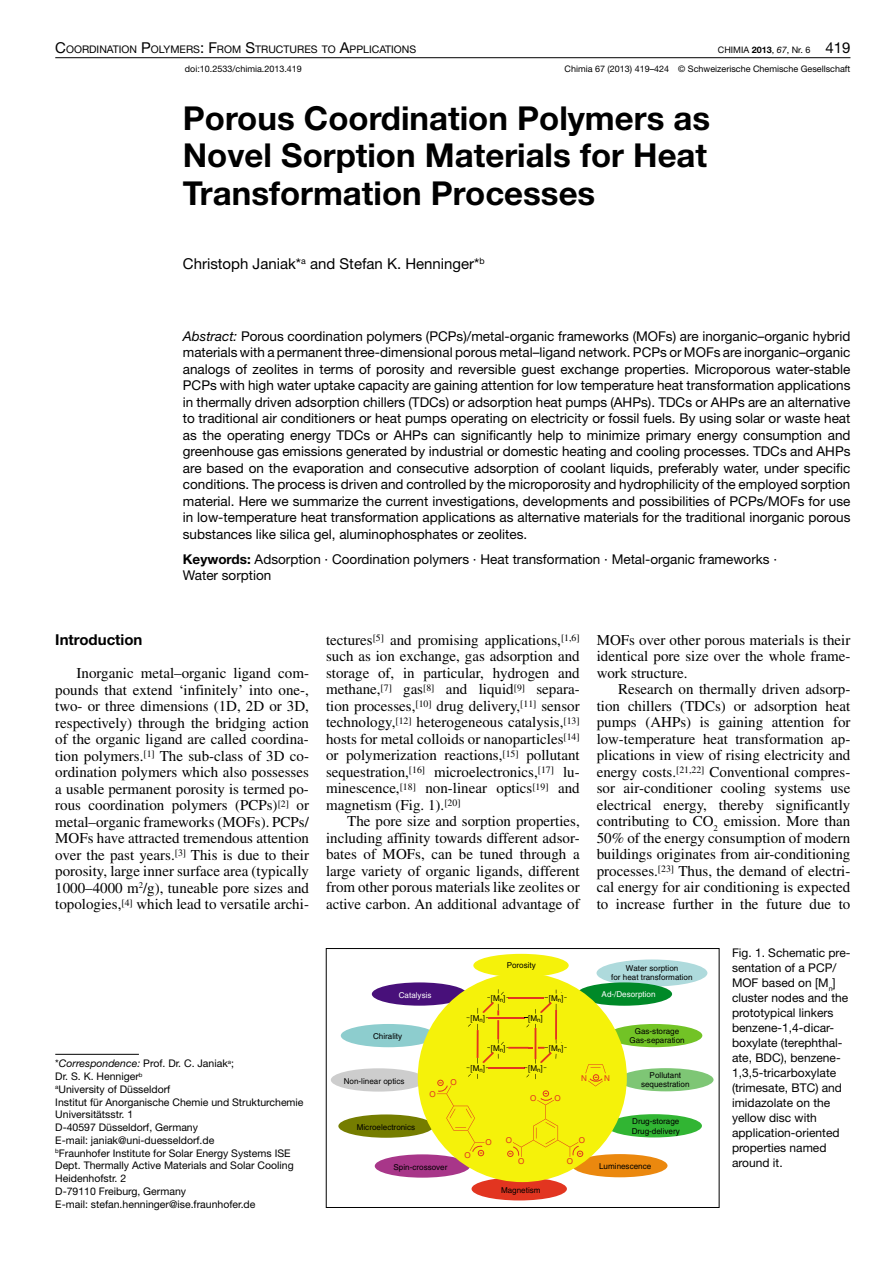
<style>
.page{position:relative;width:893px;height:1263px;background:#fff}
.page>*{position:absolute;margin:0;border:0;box-sizing:border-box;transform-origin:0 0}
.t1{font:700 33px/37.5px "Helvetica Neue LT Std";color:#000;text-align:justify}
.t2{font:15px/16.5px "Times LT Std";color:#000;text-align:justify}
.t3{font:15px "Helvetica Neue LT Std";color:#000}
.t4{font:700 15px "Helvetica Neue LT Std";color:#000}
.t5{font:13.5px/16.5px "Helvetica Neue LT Std";color:#000;text-align:justify}
.t6{font:12px/15px "Helvetica Neue LT Std";color:#000}
.t7{font:10.5px/12.8px "Helvetica Neue LT Std";color:#000}
.t8{font:10.5px "Helvetica Neue LT Std";color:#000}
.t9{font:9px "Helvetica Neue LT Std";color:#000}
.t10{font:8.1px/9.3px "Helvetica";color:#000;text-align:center}
.t11{font:8.1px "Helvetica";color:#fff}
.t12{font:8.1px "Helvetica";color:#e23520}
.s1{font-size:15px}
.s2{font-weight:700}
.s3{font-style:italic}
</style>
<div class="page">
<hr style="left:55px;top:57px;width:795px;height:1px;background:#000">
<hr style="left:55px;top:1054px;width:84px;height:1px;background:#000">
<div style="left:596px;top:959px;width:111px;height:27px;background:#aedadc;border-radius:50%"></div>
<div style="left:341px;top:1024px;width:95px;height:23px;background:#8dcdce;border-radius:50%"></div>
<div style="left:331px;top:1068px;width:95px;height:23px;background:#cdcdcd;border-radius:50%"></div>
<div style="left:618px;top:1068px;width:95px;height:23px;background:#7ec675;border-radius:50%"></div>
<div style="left:338px;top:1114px;width:96px;height:24px;background:#757d00;border-radius:50%"></div>
<div style="left:577px;top:982px;width:95px;height:24px;background:#008928;border-radius:50%"></div>
<div style="left:372px;top:982px;width:95px;height:24px;background:#48107a;border-radius:50%"></div>
<div style="left:607px;top:1024px;width:95px;height:23px;background:#72c326;border-radius:50%"></div>
<div style="left:607px;top:1114px;width:95px;height:23px;background:#31b533;border-radius:50%"></div>
<div style="left:572px;top:1154px;width:95px;height:23px;background:#eb880e;border-radius:50%"></div>
<div style="left:375px;top:1154px;width:95px;height:24px;background:#a83689;border-radius:50%"></div>
<div style="left:472px;top:1177px;width:95px;height:23px;background:#e23520;border-radius:50%"></div>
<div style="left:418px;top:973px;width:209px;height:209px;background:#f5f20a;border-radius:50%"></div>
<div style="left:473px;top:954px;width:96px;height:23px;background:#f5f20a;border-radius:50%"></div>
<svg style="left:437px;top:989px;width:169px;height:168px"></svg>
<hr style="left:535px;top:1028px;width:1px;height:31px;background:#e23520">
<hr style="left:555px;top:1010px;width:2px;height:30px;background:#e23520">
<hr style="left:488px;top:1017px;width:20px;height:2px;background:#e23520">
<div style="left:326px;top:948px;width:393px;height:260px;border:1px solid #000"></div>
<p class="t8" style="left:55px;top:43px;width:363px"><span class="s1">C</span>OORDINATION <span class="s1">P</span>OLYMERS<span class="s1">: F</span>ROM <span class="s1">S</span>TRUCTURES TO <span class="s1">A</span>PPLICATIONS</p>
<p class="t9" style="left:718px;top:45px;width:134px">CHIMIA <span class="s2">2013</span>, <span class="s3">67</span>, Nr. 6 <span class="s1">419</span></p>
<p class="t9" style="left:185px;top:64px;width:118px">doi:10.2533/chimia.2013.419</p>
<p class="t9" style="left:564px;top:64px;width:287px">Chimia 67 (2013) 419–424 © Schweizerische Chemische Gesellschaft</p>
<h1 class="t1" style="left:183px;top:99px;width:529px">Porous Coordination Polymers as Novel Sorption Materials for Heat Transformation Processes</h1>
<p class="t3" style="left:183px;top:255px;width:303px">Christoph Janiak*<sup>a</sup> and Stefan K. Henninger*<sup>b</sup></p>
<p class="t5" style="left:183px;top:328px;width:669px"><span class="s3">Abstract:</span> Porous coordination polymers (PCPs)/metal-organic frameworks (MOFs) are inorganic–organic hybrid materials with a permanent three-dimensional porous metal–ligand network. PCPs or MOFs are inorganic–organic analogs of zeolites in terms of porosity and reversible guest exchange properties. Microporous water-stable PCPs with high water uptake capacity are gaining attention for low temperature heat transformation applications in thermally driven adsorption chillers (TDCs) or adsorption heat pumps (AHPs). TDCs or AHPs are an alternative to traditional air conditioners or heat pumps operating on electricity or fossil fuels. By using solar or waste heat as the operating energy TDCs or AHPs can significantly help to minimize primary energy consumption and greenhouse gas emissions generated by industrial or domestic heating and cooling processes. TDCs and AHPs are based on the evaporation and consecutive adsorption of coolant liquids, preferably water, under specific conditions. The process is driven and controlled by the microporosity and hydrophilicity of the employed sorption material. Here we summarize the current investigations, developments and possibilities of PCPs/MOFs for use in low-temperature heat transformation applications as alternative materials for the traditional inorganic porous substances like silica gel, aluminophosphates or zeolites.</p>
<p class="t5" style="left:183px;top:551px;width:596px"><span class="s2">Keywords:</span> Adsorption · Coordination polymers · Heat transformation · Metal-organic frameworks ·<br>Water sorption</p>
<p class="t4" style="left:55px;top:631px;width:89px">Introduction</p>
<p class="t2" style="left:55px;top:667px;width:255px;text-indent:21px">Inorganic metal–organic ligand com&shy;pounds that extend ‘infinitely’ into one-, two- or three dimensions (1D, 2D or 3D, respectively) through the bridging action of the organic ligand are called coordina&shy;tion polymers.<sup>[1]</sup> The sub-class of 3D co&shy;ordination polymers which also possesses a usable permanent porosity is termed po&shy;rous coordination polymers (PCPs)<sup>[2]</sup> or metal–organic frameworks (MOFs). PCPs/ MOFs have attracted tremendous attention over the past years.<sup>[3]</sup> This is due to their porosity, large inner surface area (typically 1000–4000 m<sup>2</sup>/g), tuneable pore sizes and topologies,<sup>[4]</sup> which lead to versatile archi-</p>
<p class="t7" style="left:55px;top:1057px;width:250px">*<span class="s3">Correspondence:</span> Prof. Dr. C. Janiak<sup>a</sup>;<br>Dr. S. K. Henniger<sup>b<br>a</sup>University of Düsseldorf<br>Institut für Anorganische Chemie und Strukturchemie Universitätsstr. 1<br>D-40597 Düsseldorf, Germany<br>E-mail: janiak@uni-duesseldorf.de<br><sup>b</sup>Fraunhofer Institute for Solar Energy Systems ISE Dept. Thermally Active Materials and Solar Cooling Heidenhofstr. 2<br>D-79110 Freiburg, Germany<br>E-mail: stefan.henninger@ise.fraunhofer.de</p>
<p class="t2" style="left:326px;top:633px;width:255px">tectures<sup>[5]</sup> and promising applications,<sup>[1,6] </sup>such as ion exchange, gas adsorption and storage of, in particular, hydrogen and methane,<sup>[7]</sup> gas<sup>[8]</sup> and liquid<sup>[9]</sup> separa&shy;tion processes,<sup>[10]</sup> drug delivery,<sup>[11]</sup> sensor technology,<sup>[12]</sup> heterogeneous catalysis,<sup>[13] </sup>hosts for metal colloids or nanoparticles<sup>[14] </sup>or polymerization reactions,<sup>[15]</sup> pollutant sequestration,<sup>[16]</sup> microelectronics,<sup>[17]</sup> lu&shy;minescence,<sup>[18]</sup> non-linear optics<sup>[19]</sup> and magnetism (Fig. 1).<sup>[20]</sup></p>
<p class="t2" style="left:326px;top:815px;width:255px;text-indent:21px">The pore size and sorption properties, including affinity towards different adsor&shy;bates of MOFs, can be tuned through a large variety of organic ligands, different from other porous materials like zeolites or active carbon. An additional advantage of</p>
<p class="t2" style="left:597px;top:633px;width:255px">MOFs over other porous materials is their identical pore size over the whole frame&shy;work structure.</p>
<p class="t2" style="left:597px;top:683px;width:255px;text-indent:21px">Research on thermally driven adsorp&shy;tion chillers (TDCs) or adsorption heat pumps (AHPs) is gaining attention for low-temperature heat transformation ap&shy;plications in view of rising electricity and energy costs.<sup>[21,22]</sup> Conventional compres&shy;sor air-conditioner cooling systems use electrical energy, thereby significantly contributing to CO<sub>2</sub> emission. More than 50% of the energy consumption of modern buildings originates from air-conditioning processes.<sup>[23]</sup> Thus, the demand of electri&shy;cal energy for air conditioning is expected to increase further in the future due to</p>
<p class="t10" style="left:507px;top:960px;width:31px">Porosity</p>
<p class="t10" style="left:611px;top:963px;width:83px">Water sorption<br>for heat transformation</p>
<p class="t11" style="left:399px;top:990px;width:34px">Catalysis</p>
<p class="t10" style="left:491px;top:993px;width:16px">[M<sub>n</sub>]</p>
<p class="t10" style="left:549px;top:993px;width:16px">[M<sub>n</sub>]</p>
<p class="t11" style="left:602px;top:989px;width:55px">Ad-/Desorption</p>
<p class="t10" style="left:470px;top:1013px;width:16px">[M<sub>n</sub>]</p>
<p class="t10" style="left:528px;top:1013px;width:16px">[M<sub>n</sub>]</p>
<p class="t10" style="left:373px;top:1031px;width:31px">Chirality</p>
<p class="t10" style="left:491px;top:1043px;width:16px">[M<sub>n</sub>]</p>
<p class="t10" style="left:549px;top:1043px;width:16px">[M<sub>n</sub>]</p>
<p class="t10" style="left:629px;top:1027px;width:57px">Gas-storage<br>Gas-separation</p>
<p class="t10" style="left:344px;top:1076px;width:62px">Non-linear optics</p>
<p class="t12" style="left:429px;top:1089px;width:8px">O</p>
<p class="t12" style="left:450px;top:1077px;width:8px">O</p>
<p class="t10" style="left:470px;top:1063px;width:16px">[M<sub>n</sub>]</p>
<p class="t10" style="left:528px;top:1063px;width:16px">[M<sub>n</sub>]</p>
<p class="t12" style="left:530px;top:1093px;width:8px">O</p>
<p class="t12" style="left:555px;top:1093px;width:8px">O</p>
<p class="t12" style="left:581px;top:1073px;width:7px">N</p>
<p class="t12" style="left:604px;top:1073px;width:7px">N</p>
<p class="t10" style="left:641px;top:1070px;width:50px">Pollutant sequestration</p>
<p class="t10" style="left:357px;top:1122px;width:60px">Microelectronics</p>
<p class="t12" style="left:486px;top:1138px;width:8px">O</p>
<p class="t12" style="left:506px;top:1135px;width:8px">O</p>
<p class="t12" style="left:579px;top:1135px;width:8px">O</p>
<p class="t10" style="left:632px;top:1117px;width:50px;text-align:left">Drug-storage<br>Drug-delivery</p>
<p class="t10" style="left:394px;top:1163px;width:55px">Spin-crossover</p>
<p class="t12" style="left:465px;top:1150px;width:8px">O</p>
<p class="t12" style="left:518px;top:1156px;width:8px">O</p>
<p class="t12" style="left:567px;top:1156px;width:8px">O</p>
<p class="t10" style="left:599px;top:1161px;width:54px">Luminescence</p>
<p class="t6" style="left:732px;top:945px;width:120px">Fig. 1. Schematic pre&shy;sentation of a PCP/<br>MOF based on [M<sub>n</sub>] cluster nodes and the prototypical linkers benzene-1,4-dicar&shy;boxylate (terephthal&shy;ate, BDC), benzene-<br>1,3,5-tricarboxylate (trimesate, BTC) and imidazolate on the yellow disc with application-oriented properties named around it.</p>
<p class="t10" style="left:501px;top:1186px;width:41px">Magnetism</p>
</div>
